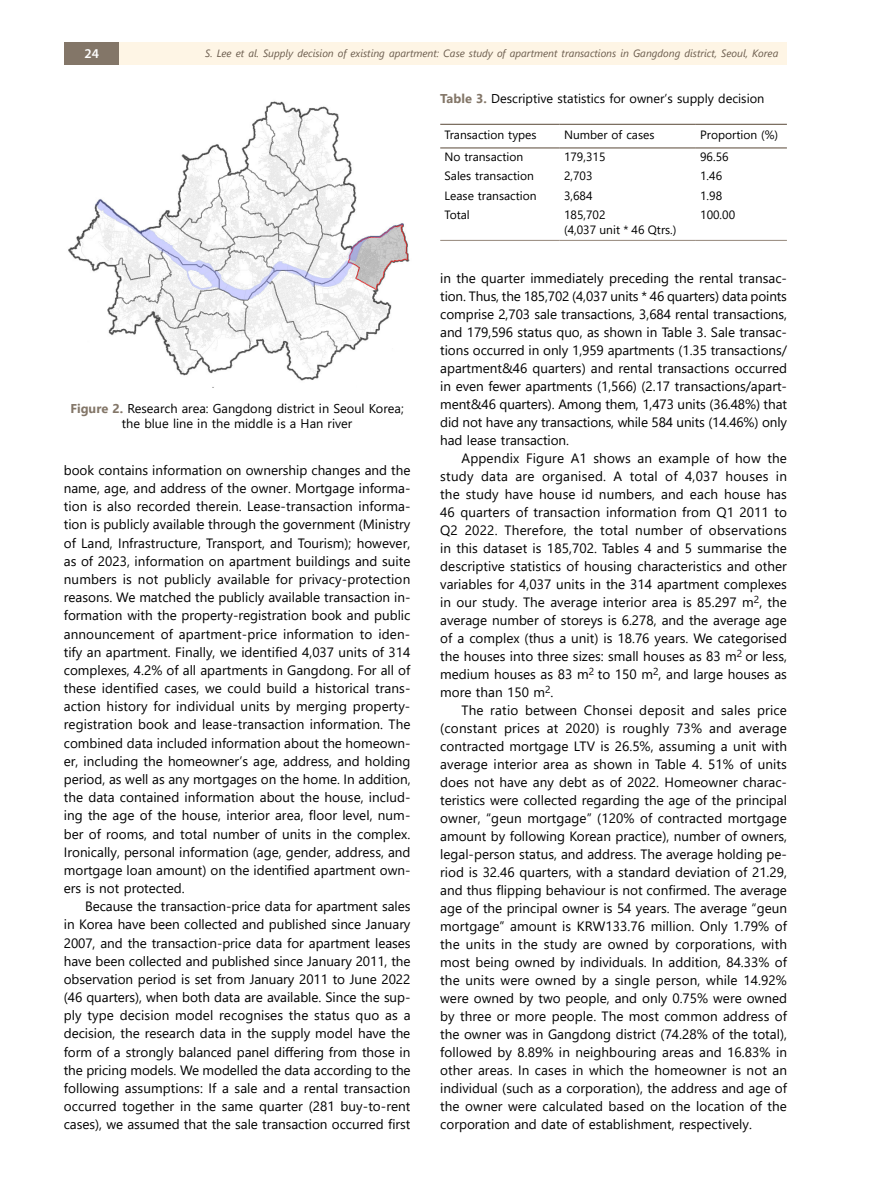
<style>
.page{position:relative;width:872px;height:1191px;background:#fff}
.page>*{position:absolute;margin:0;border:0;box-sizing:border-box;transform-origin:0 0}
.t1{font:13.5px/18px "Segoe UI";color:#000;text-align:justify}
.t2{font:600 13.5px "Myriad Pro";color:#fff}
.t3{font:12.75px/15.3px "Segoe UI";color:#000;text-align:center}
.t4{font:12px/15px "Segoe UI";color:#000}
.t5{font:italic 10.5px "Segoe UI";color:#6b5c4d}
.s1{font-weight:700;color:#837668}
</style>
<div class="page">
<div style="left:64px;top:43px;width:55px;height:22px;background:#837668"></div>
<div style="left:119px;top:43px;width:668px;height:22px;background:#fef5e5"></div>
<img style="left:68px;top:101px;width:342px;height:280px">
<hr style="left:440px;top:124px;width:120px;height:1px;background:#6b5c4d">
<hr style="left:560px;top:124px;width:136px;height:1px;background:#6b5c4d">
<hr style="left:696px;top:124px;width:91px;height:1px;background:#6b5c4d">
<hr style="left:440px;top:147px;width:120px;height:1px;background:#6b5c4d">
<hr style="left:560px;top:147px;width:136px;height:1px;background:#6b5c4d">
<hr style="left:696px;top:147px;width:91px;height:1px;background:#6b5c4d">
<hr style="left:440px;top:240px;width:120px;height:1px;background:#9f9388">
<hr style="left:560px;top:240px;width:136px;height:1px;background:#9f9388">
<hr style="left:696px;top:240px;width:91px;height:1px;background:#9f9388">
<p class="t2" style="left:84px;top:45px;width:16px">24</p>
<p class="t5" style="left:205px;top:43px;width:574px">S. Lee et al. Supply decision of existing apartment: Case study of apartment transactions in Gangdong district, Seoul, Korea</p>
<p class="t3" style="left:70px;top:400px;width:335px"><span class="s1">Figure 2.</span> Research area: Gangdong district in Seoul Korea; the blue line in the middle is a Han river</p>
<p class="t1" style="left:64px;top:460px;width:348px">book contains information on ownership changes and the name, age, and address of the owner. Mortgage informa&shy;tion is also recorded therein. Lease-transaction informa&shy;tion is publicly available through the government (Ministry of Land, Infrastructure, Transport, and Tourism); however, as of 2023, information on apartment buildings and suite numbers is not publicly available for privacy-protection reasons. We matched the publicly available transaction in&shy;formation with the property-registration book and public announcement of apartment-price information to iden&shy;tify an apartment. Finally, we identified 4,037 units of 314 complexes, 4.2% of all apartments in Gangdong. For all of these identified cases, we could build a historical trans&shy;action history for individual units by merging property&shy;registration book and lease-transaction information. The combined data included information about the homeown&shy;er, including the homeowner’s age, address, and holding period, as well as any mortgages on the home. In addition, the data contained information about the house, includ&shy;ing the age of the house, interior area, floor level, num&shy;ber of rooms, and total number of units in the complex.<br>Ironically, personal information (age, gender, address, and mortgage loan amount) on the identified apartment own&shy;ers is not protected.</p>
<p class="t1" style="left:64px;top:896px;width:348px;text-indent:21px">Because the transaction-price data for apartment sales in Korea have been collected and published since January 2007, and the transaction-price data for apartment leases have been collected and published since January 2011, the observation period is set from January 2011 to June 2022 (46 quarters), when both data are available. Since the sup&shy;ply type decision model recognises the status quo as a decision, the research data in the supply model have the form of a strongly balanced panel differing from those in the pricing models. We modelled the data according to the following assumptions: If a sale and a rental transaction occurred together in the same quarter (281 buy-to-rent cases), we assumed that the sale transaction occurred first</p>
<p class="t3" style="left:440px;top:90px;width:326px"><span class="s1">Table 3.</span> Descriptive statistics for owner’s supply decision</p>
<p class="t4" style="left:444px;top:127px;width:94px">Transaction types</p>
<p class="t4" style="left:564px;top:127px;width:92px">Number of cases</p>
<p class="t4" style="left:700px;top:127px;width:79px">Proportion (%)</p>
<p class="t4" style="left:444px;top:148px;width:80px">No transaction</p>
<p class="t4" style="left:564px;top:148px;width:43px">179,315</p>
<p class="t4" style="left:700px;top:148px;width:30px">96.56</p>
<p class="t4" style="left:444px;top:167px;width:91px">Sales transaction</p>
<p class="t4" style="left:564px;top:167px;width:30px">2,703</p>
<p class="t4" style="left:700px;top:167px;width:24px">1.46</p>
<p class="t4" style="left:444px;top:187px;width:94px">Lease transaction</p>
<p class="t4" style="left:564px;top:187px;width:30px">3,684</p>
<p class="t4" style="left:700px;top:187px;width:24px">1.98</p>
<p class="t4" style="left:444px;top:206px;width:27px">Total</p>
<p class="t4" style="left:564px;top:206px;width:114px">185,702<br>(4,037 unit * 46 Qtrs.)</p>
<p class="t4" style="left:700px;top:206px;width:36px">100.00</p>
<p class="t1" style="left:440px;top:268px;width:348px">in the quarter immediately preceding the rental transac&shy;tion. Thus, the 185,702 (4,037 units * 46 quarters) data points comprise 2,703 sale transactions, 3,684 rental transactions, and 179,596 status quo, as shown in Table 3. Sale transac&shy;tions occurred in only 1,959 apartments (1.35 transactions/ apartment&amp;46 quarters) and rental transactions occurred in even fewer apartments (1,566) (2.17 transactions/apart&shy;ment&amp;46 quarters). Among them, 1,473 units (36.48%) that did not have any transactions, while 584 units (14.46%) only had lease transaction.</p>
<p class="t1" style="left:440px;top:448px;width:348px;text-indent:21px">Appendix Figure A1 shows an example of how the study data are organised. A total of 4,037 houses in the study have house id numbers, and each house has 46 quarters of transaction information from Q1 2011 to Q2 2022. Therefore, the total number of observations in this dataset is 185,702. Tables 4 and 5 summarise the descriptive statistics of housing characteristics and other variables for 4,037 units in the 314 apartment complexes in our study. The average interior area is 85.297 m<sup>2</sup>, the average number of storeys is 6.278, and the average age of a complex (thus a unit) is 18.76 years. We categorised the houses into three sizes: small houses as 83 m<sup>2</sup> or less, medium houses as 83 m<sup>2</sup> to 150 m<sup>2</sup>, and large houses as more than 150 m<sup>2</sup>.</p>
<p class="t1" style="left:440px;top:700px;width:348px;text-indent:21px">The ratio between Chonsei deposit and sales price (constant prices at 2020) is roughly 73% and average contracted mortgage LTV is 26.5%, assuming a unit with average interior area as shown in Table 4. 51% of units does not have any debt as of 2022. Homeowner charac&shy;teristics were collected regarding the age of the principal owner, “geun mortgage” (120% of contracted mortgage amount by following Korean practice), number of owners, legal-person status, and address. The average holding pe&shy;riod is 32.46 quarters, with a standard deviation of 21.29, and thus flipping behaviour is not confirmed. The average age of the principal owner is 54 years. The average “geun mortgage” amount is KRW133.76 million. Only 1.79% of the units in the study are owned by corporations, with most being owned by individuals. In addition, 84.33% of the units were owned by a single person, while 14.92% were owned by two people, and only 0.75% were owned by three or more people. The most common address of the owner was in Gangdong district (74.28% of the total), followed by 8.89% in neighbouring areas and 16.83% in other areas. In cases in which the homeowner is not an individual (such as a corporation), the address and age of the owner were calculated based on the location of the corporation and date of establishment, respectively.</p>
</div>
